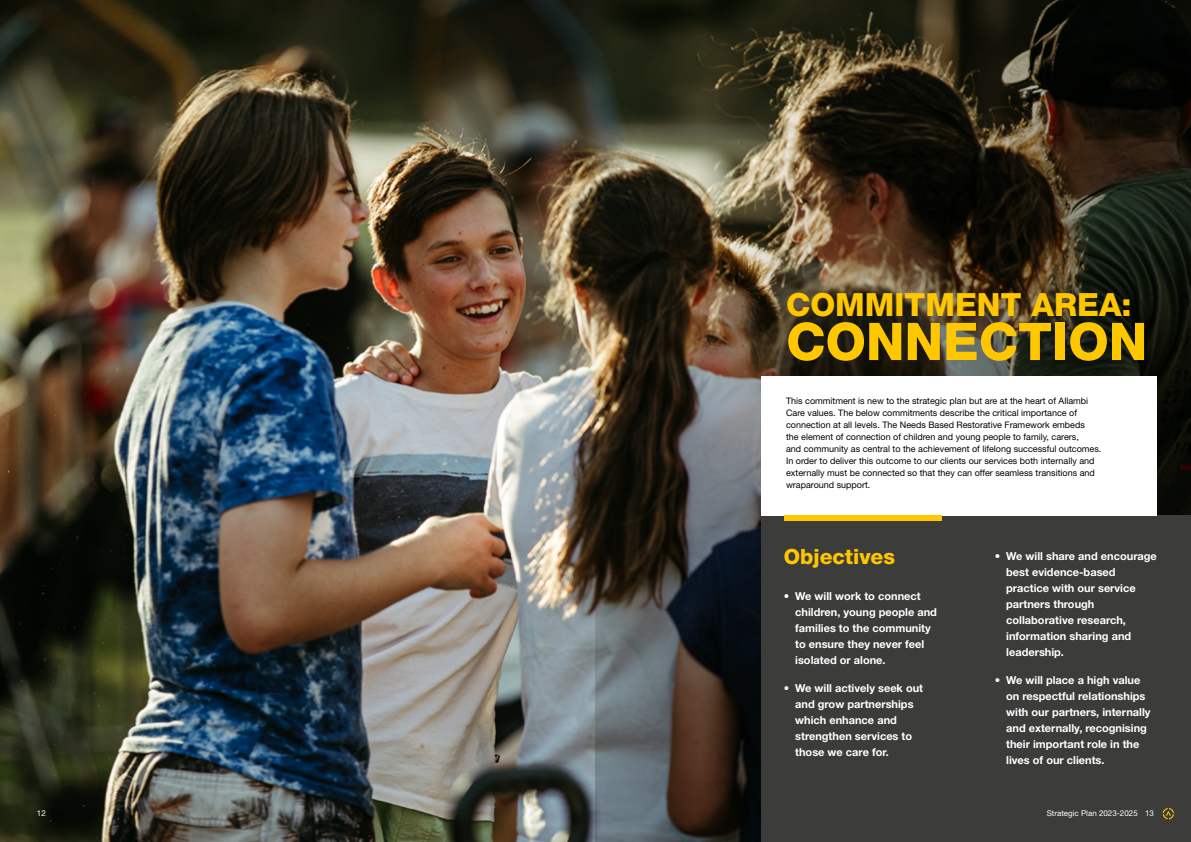
<style>
.page{position:relative;width:1191px;height:842px;background:#fff}
.page>*{position:absolute;margin:0;border:0;box-sizing:border-box;transform-origin:0 0}
.t1{font:800 52px "Helvetica Neue LT Std";color:#ffc700}
.t2{font:800 32px "Helvetica Neue LT Std";color:#ffc700}
.t3{font:800 21px "Helvetica Neue LT Std";color:#ffc700}
.t4{font:700 11px/16px "Helvetica Neue LT Std";color:#fff}
.t5{font:9px/12px "Helvetica Neue LT Std";color:#000}
.t6{font:8px "Helvetica Neue LT Std";color:#fff}
</style>
<div class="page">
<img style="left:0;top:0;width:595px;height:842px">
<img style="left:595px;top:0;width:596px;height:842px">
<div style="left:761px;top:516px;width:430px;height:326px;background:#3c3c3b"></div>
<div style="left:761px;top:376px;width:396px;height:140px;background:#fff"></div>
<div style="left:784px;top:516px;width:157px;height:5px;background:#ffc700"></div>
<svg style="left:1162px;top:808px;width:12px;height:11px"></svg>
<h2 class="t2" style="left:786px;top:286px;width:347px">COMMITMENT AREA:</h2>
<h1 class="t1" style="left:786px;top:311px;width:363px">CONNECTION</h1>
<p class="t5" style="left:786px;top:395px;width:317px">This commitment is new to the strategic plan but are at the heart of Allambi Care values. The below commitments describe the critical importance of connection at all levels. The Needs Based Restorative Framework embeds<br>the element of connection of children and young people to family, carers,<br>and community as central to the achievement of lifelong successful outcomes.<br>In order to deliver this outcome to our clients our services both internally and externally must be connected so that they can offer seamless transitions and wraparound support.</p>
<h3 class="t3" style="left:784px;top:544px;width:113px">Objectives</h3>
<p class="t4" style="left:795px;top:588px;width:143px;text-indent:-11px">• We will work to connect children, young people and families to the community to ensure they never feel isolated or alone.</p>
<p class="t4" style="left:795px;top:680px;width:129px;text-indent:-11px">• We will actively seek out and grow partnerships which enhance and strengthen services to those we care for.</p>
<p class="t4" style="left:1006px;top:548px;width:152px;text-indent:-11px">• We will share and encourage best evidence-based practice with our service partners through collaborative research, information sharing and leadership.</p>
<p class="t4" style="left:1006px;top:672px;width:146px;text-indent:-11px">• We will place a high value on respectful relationships with our partners, internally and externally, recognising their important role in the lives of our clients.</p>
<p class="t6" style="left:1046px;top:809px;width:109px">Strategic Plan 2023-2025 13</p>
<p class="t6" style="left:37px;top:809px;width:10px">12</p>
<p class="t6" style="left:1066px;top:809px;width:53px">Annual Report</p>
<p class="t6" style="left:1133px;top:809px;width:6px">1</p>
</div>
